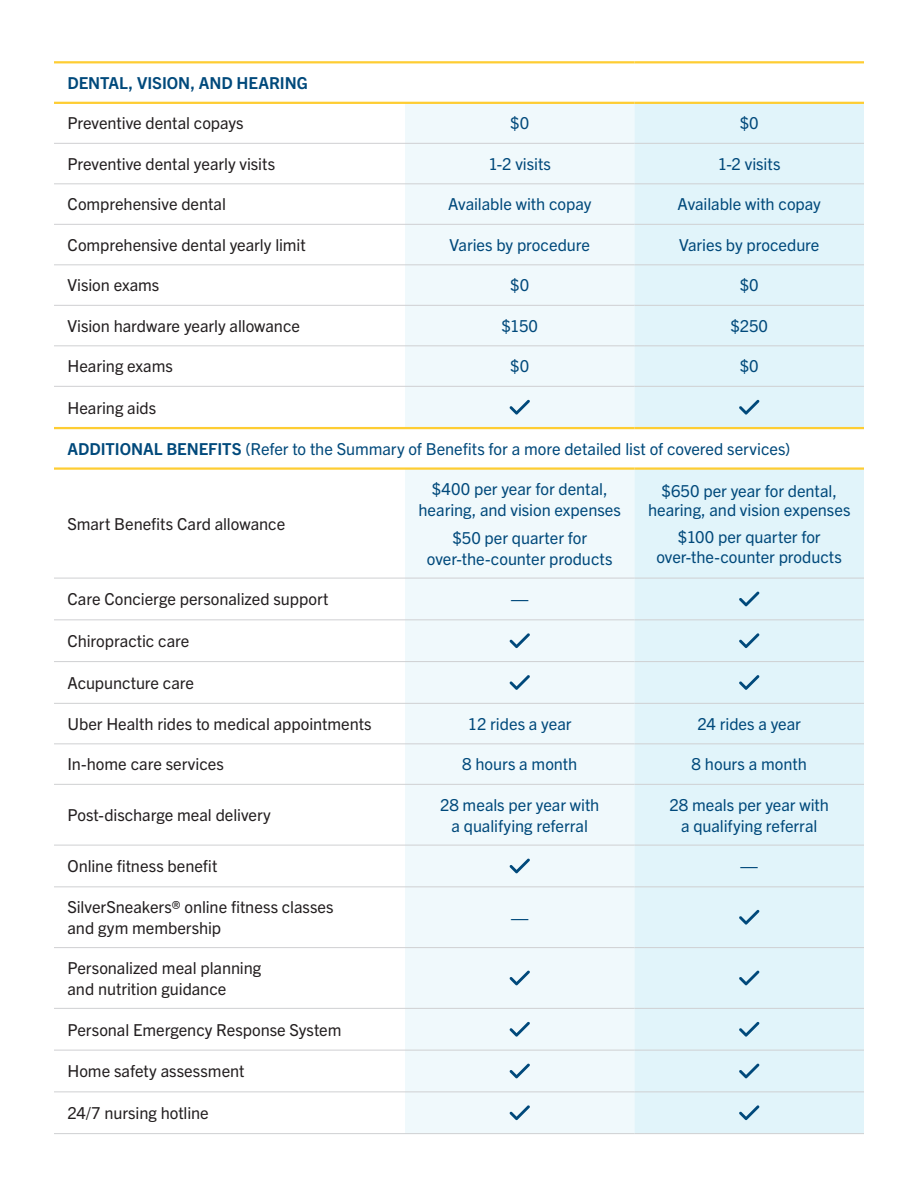
<style>
.page{position:relative;width:918px;height:1188px;background:#fff}
.page>*{position:absolute;margin:0;border:0;box-sizing:border-box;transform-origin:0 0}
.t1{font:16.5px/21px "Trade Gothic Next LT Pro";letter-spacing:-.005em;color:#231f20}
.t2{font:16.5px/21px "Trade Gothic Next LT Pro";letter-spacing:-.005em;color:#00497b;text-align:center}
.t3{font:700 16.5px "Trade Gothic Next LT Pro";letter-spacing:-.005em;color:#00497b}
.t4{font:800 16.5px "Trade Gothic Next LT Pro";color:#00497b}
.s1{font-weight:700}
</style>
<div class="page">
<svg style="left:54px;top:63px;width:810px;height:367px"></svg>
<div style="left:405px;top:104px;width:229px;height:1029px;background:#f0f9fc"></div>
<div style="left:634px;top:104px;width:230px;height:1029px;background:#e1f4fa"></div>
<hr style="left:54px;top:61px;width:351px;height:2px;background:#fecd33">
<hr style="left:405px;top:61px;width:229px;height:2px;background:#fecd33">
<hr style="left:634px;top:61px;width:230px;height:2px;background:#fecd33">
<hr style="left:54px;top:102px;width:351px;height:2px;background:#fecd33">
<hr style="left:405px;top:102px;width:229px;height:2px;background:#fecd33">
<hr style="left:634px;top:102px;width:230px;height:2px;background:#fecd33">
<hr style="left:54px;top:427px;width:351px;height:2px;background:#fecd33">
<hr style="left:405px;top:427px;width:229px;height:2px;background:#fecd33">
<hr style="left:634px;top:427px;width:230px;height:2px;background:#fecd33">
<hr style="left:54px;top:467px;width:351px;height:3px;background:#fecd33">
<hr style="left:405px;top:467px;width:229px;height:3px;background:#fecd33">
<hr style="left:634px;top:467px;width:230px;height:3px;background:#fecd33">
<hr style="left:54px;top:143px;width:351px;height:1px;background:#cfd0d2">
<hr style="left:405px;top:143px;width:229px;height:1px;background:#cfd0d2">
<hr style="left:634px;top:143px;width:230px;height:1px;background:#cfd0d2">
<hr style="left:54px;top:183px;width:351px;height:1px;background:#cfd0d2">
<hr style="left:405px;top:183px;width:229px;height:1px;background:#cfd0d2">
<hr style="left:634px;top:183px;width:230px;height:1px;background:#cfd0d2">
<hr style="left:54px;top:224px;width:351px;height:1px;background:#cfd0d2">
<hr style="left:405px;top:224px;width:229px;height:1px;background:#cfd0d2">
<hr style="left:634px;top:224px;width:230px;height:1px;background:#cfd0d2">
<hr style="left:54px;top:264px;width:351px;height:1px;background:#cfd0d2">
<hr style="left:54px;top:305px;width:351px;height:1px;background:#cfd0d2">
<hr style="left:54px;top:345px;width:351px;height:1px;background:#cfd0d2">
<hr style="left:405px;top:264px;width:229px;height:1px;background:#cfd0d2">
<hr style="left:405px;top:305px;width:229px;height:1px;background:#cfd0d2">
<hr style="left:405px;top:345px;width:229px;height:1px;background:#cfd0d2">
<hr style="left:634px;top:264px;width:230px;height:1px;background:#cfd0d2">
<hr style="left:634px;top:305px;width:230px;height:1px;background:#cfd0d2">
<hr style="left:634px;top:345px;width:230px;height:1px;background:#cfd0d2">
<hr style="left:54px;top:386px;width:351px;height:1px;background:#cfd0d2">
<hr style="left:405px;top:386px;width:229px;height:1px;background:#cfd0d2">
<hr style="left:634px;top:386px;width:230px;height:1px;background:#cfd0d2">
<hr style="left:54px;top:578px;width:351px;height:1px;background:#cfd0d2">
<hr style="left:405px;top:578px;width:229px;height:1px;background:#cfd0d2">
<hr style="left:634px;top:578px;width:230px;height:1px;background:#cfd0d2">
<hr style="left:54px;top:619px;width:351px;height:1px;background:#cfd0d2">
<hr style="left:54px;top:661px;width:351px;height:1px;background:#cfd0d2">
<hr style="left:405px;top:619px;width:229px;height:1px;background:#cfd0d2">
<hr style="left:405px;top:661px;width:229px;height:1px;background:#cfd0d2">
<hr style="left:634px;top:619px;width:230px;height:1px;background:#cfd0d2">
<hr style="left:634px;top:661px;width:230px;height:1px;background:#cfd0d2">
<hr style="left:54px;top:703px;width:351px;height:1px;background:#cfd0d2">
<hr style="left:405px;top:703px;width:229px;height:1px;background:#cfd0d2">
<hr style="left:634px;top:703px;width:230px;height:1px;background:#cfd0d2">
<hr style="left:54px;top:743px;width:351px;height:1px;background:#cfd0d2">
<hr style="left:54px;top:784px;width:351px;height:1px;background:#cfd0d2">
<hr style="left:54px;top:845px;width:351px;height:1px;background:#cfd0d2">
<hr style="left:405px;top:743px;width:229px;height:1px;background:#cfd0d2">
<hr style="left:405px;top:784px;width:229px;height:1px;background:#cfd0d2">
<hr style="left:405px;top:845px;width:229px;height:1px;background:#cfd0d2">
<hr style="left:634px;top:743px;width:230px;height:1px;background:#cfd0d2">
<hr style="left:634px;top:784px;width:230px;height:1px;background:#cfd0d2">
<hr style="left:634px;top:845px;width:230px;height:1px;background:#cfd0d2">
<hr style="left:54px;top:886px;width:351px;height:1px;background:#cfd0d2">
<hr style="left:405px;top:886px;width:229px;height:1px;background:#cfd0d2">
<hr style="left:634px;top:886px;width:230px;height:1px;background:#cfd0d2">
<hr style="left:54px;top:947px;width:351px;height:1px;background:#cfd0d2">
<hr style="left:405px;top:947px;width:229px;height:1px;background:#cfd0d2">
<hr style="left:634px;top:947px;width:230px;height:1px;background:#cfd0d2">
<hr style="left:54px;top:1008px;width:351px;height:1px;background:#cfd0d2">
<hr style="left:405px;top:1008px;width:229px;height:1px;background:#cfd0d2">
<hr style="left:634px;top:1008px;width:230px;height:1px;background:#cfd0d2">
<hr style="left:54px;top:1050px;width:351px;height:1px;background:#cfd0d2">
<hr style="left:405px;top:1050px;width:229px;height:1px;background:#cfd0d2">
<hr style="left:634px;top:1050px;width:230px;height:1px;background:#cfd0d2">
<hr style="left:54px;top:1091px;width:351px;height:1px;background:#cfd0d2">
<hr style="left:54px;top:1133px;width:351px;height:1px;background:#cfd0d2">
<hr style="left:405px;top:1091px;width:229px;height:1px;background:#cfd0d2">
<hr style="left:405px;top:1133px;width:229px;height:1px;background:#cfd0d2">
<hr style="left:634px;top:1091px;width:230px;height:1px;background:#cfd0d2">
<hr style="left:634px;top:1133px;width:230px;height:1px;background:#cfd0d2">
<svg style="left:509px;top:400px;width:21px;height:15px"></svg>
<svg style="left:739px;top:400px;width:21px;height:15px"></svg>
<svg style="left:739px;top:591px;width:21px;height:15px"></svg>
<svg style="left:509px;top:633px;width:21px;height:15px"></svg>
<svg style="left:739px;top:633px;width:21px;height:15px"></svg>
<svg style="left:509px;top:675px;width:21px;height:15px"></svg>
<svg style="left:739px;top:675px;width:21px;height:15px"></svg>
<svg style="left:509px;top:858px;width:21px;height:15px"></svg>
<svg style="left:739px;top:910px;width:21px;height:15px"></svg>
<svg style="left:509px;top:970px;width:21px;height:15px"></svg>
<svg style="left:739px;top:970px;width:21px;height:15px"></svg>
<svg style="left:509px;top:1022px;width:21px;height:15px"></svg>
<svg style="left:739px;top:1022px;width:21px;height:15px"></svg>
<svg style="left:509px;top:1063px;width:21px;height:15px"></svg>
<svg style="left:739px;top:1063px;width:21px;height:15px"></svg>
<svg style="left:509px;top:1105px;width:21px;height:15px"></svg>
<svg style="left:739px;top:1105px;width:21px;height:15px"></svg>
<p class="t3" style="left:68px;top:71px;width:242px">DENTAL, VISION, AND HEARING</p>
<p class="t1" style="left:68px;top:112px;width:178px">Preventive dental copays</p>
<p class="t2" style="left:510px;top:112px;width:20px">$0</p>
<p class="t2" style="left:740px;top:112px;width:20px">$0</p>
<p class="t1" style="left:68px;top:152px;width:209px">Preventive dental yearly visits</p>
<p class="t2" style="left:488px;top:152px;width:64px">1-2 visits</p>
<p class="t2" style="left:718px;top:152px;width:64px">1-2 visits</p>
<p class="t1" style="left:68px;top:193px;width:160px">Comprehensive dental</p>
<p class="t2" style="left:448px;top:193px;width:145px">Available with copay</p>
<p class="t2" style="left:678px;top:193px;width:145px">Available with copay</p>
<p class="t1" style="left:68px;top:233px;width:240px">Comprehensive dental yearly limit</p>
<p class="t2" style="left:450px;top:233px;width:142px">Varies by procedure</p>
<p class="t2" style="left:679px;top:233px;width:142px">Varies by procedure</p>
<p class="t1" style="left:68px;top:274px;width:93px">Vision exams</p>
<p class="t2" style="left:510px;top:274px;width:20px">$0</p>
<p class="t2" style="left:740px;top:274px;width:20px">$0</p>
<p class="t1" style="left:68px;top:314px;width:234px">Vision hardware yearly allowance</p>
<p class="t2" style="left:501px;top:314px;width:38px">$150</p>
<p class="t2" style="left:730px;top:314px;width:39px">$250</p>
<p class="t1" style="left:68px;top:355px;width:107px">Hearing exams</p>
<p class="t2" style="left:510px;top:355px;width:20px">$0</p>
<p class="t2" style="left:740px;top:355px;width:20px">$0</p>
<p class="t1" style="left:68px;top:396px;width:90px">Hearing aids</p>
<p class="t2" style="left:68px;top:437px;width:724px"><span class="s1">ADDITIONAL BENEFITS</span> (Refer to the Summary of Benefits for a more detailed list of covered services)</p>
<p class="t1" style="left:68px;top:512px;width:219px">Smart Benefits Card allowance</p>
<p class="t2" style="left:418px;top:477px;width:204px">$400 per year for dental, hearing, and vision expenses</p>
<p class="t2" style="left:427px;top:526px;width:187px">$50 per quarter for over-the-counter products</p>
<p class="t2" style="left:648px;top:480px;width:204px;line-height:19.8px">$650 per year for dental, hearing, and vision expenses</p>
<p class="t2" style="left:656px;top:526px;width:187px;line-height:19.8px">$100 per quarter for over-the-counter products</p>
<p class="t1" style="left:68px;top:588px;width:263px">Care Concierge personalized support</p>
<p class="t4" style="left:511px;top:588px;width:19px">—</p>
<p class="t1" style="left:68px;top:629px;width:123px">Chiropractic care</p>
<p class="t1" style="left:68px;top:671px;width:128px">Acupuncture care</p>
<p class="t1" style="left:68px;top:712px;width:306px">Uber Health rides to medical appointments</p>
<p class="t2" style="left:468px;top:712px;width:105px">12 rides a year</p>
<p class="t2" style="left:697px;top:712px;width:105px">24 rides a year</p>
<p class="t1" style="left:68px;top:753px;width:158px">In-home care services</p>
<p class="t2" style="left:462px;top:753px;width:117px">8 hours a month</p>
<p class="t2" style="left:692px;top:753px;width:117px">8 hours a month</p>
<p class="t1" style="left:68px;top:804px;width:205px">Post-discharge meal delivery</p>
<p class="t2" style="left:440px;top:793px;width:161px">28 meals per year with a qualifying referral</p>
<p class="t2" style="left:670px;top:793px;width:161px">28 meals per year with a qualifying referral</p>
<p class="t1" style="left:68px;top:855px;width:151px">Online fitness benefit</p>
<p class="t4" style="left:741px;top:855px;width:19px">—</p>
<p class="t1" style="left:68px;top:896px;width:268px">SilverSneakers® online fitness classes and gym membership</p>
<p class="t4" style="left:511px;top:906px;width:19px">—</p>
<p class="t1" style="left:68px;top:956px;width:195px">Personalized meal planning and nutrition guidance</p>
<p class="t1" style="left:68px;top:1018px;width:276px">Personal Emergency Response System</p>
<p class="t1" style="left:68px;top:1060px;width:179px">Home safety assessment</p>
<p class="t1" style="left:68px;top:1102px;width:143px">24/7 nursing hotline</p>
</div>
